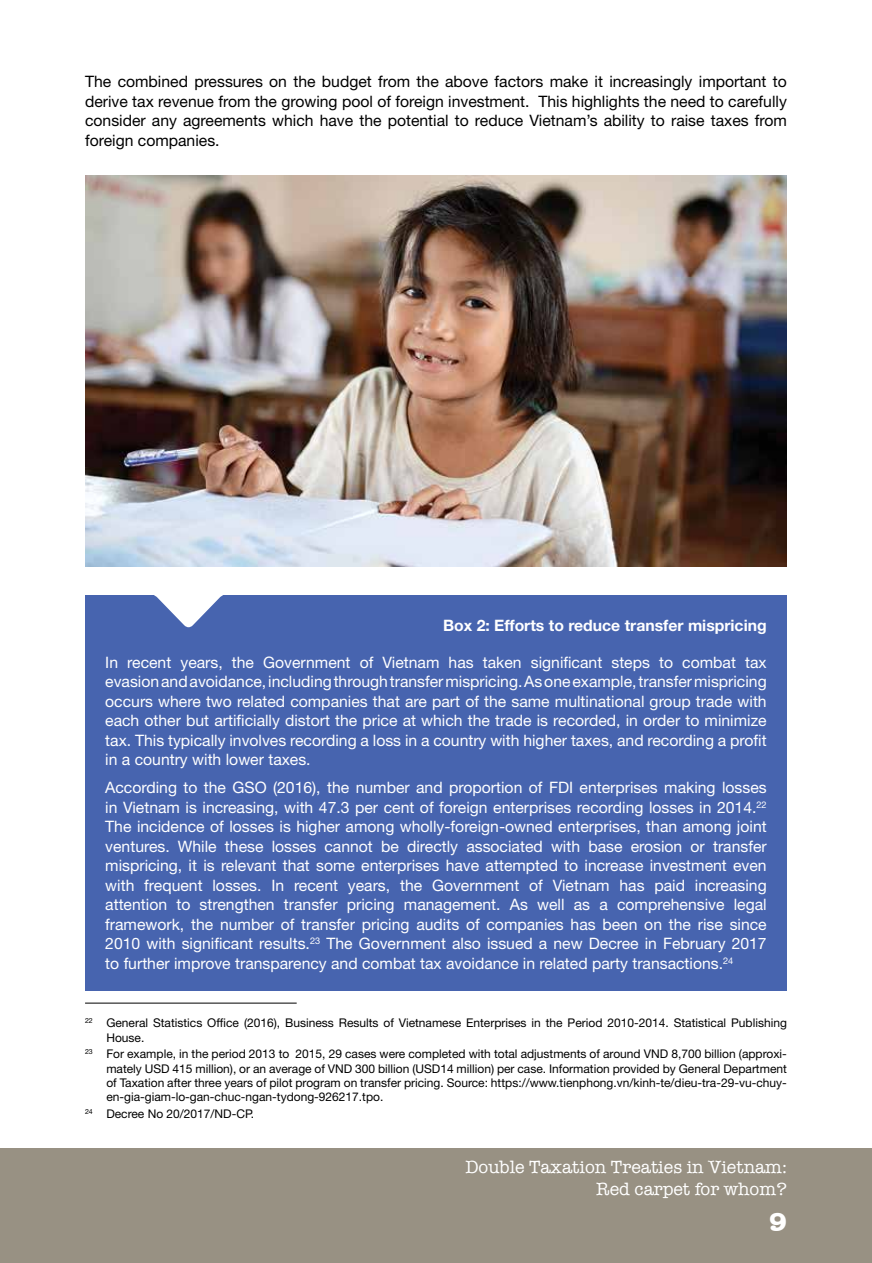
<style>
.page{position:relative;width:872px;height:1263px;background:#fff}
.page>*{position:absolute;margin:0;border:0;box-sizing:border-box;transform-origin:0 0}
.t1{font:700 27px "UVN Amer Type Md BT";color:#fff}
.t2{font:18px/21.6px "UVN American Typewriter";color:#fff;text-align:right}
.t3{font:15.75px/19.5px "Helvetica Neue";color:#fff;text-align:justify}
.t4{font:15.75px/19.5px "Helvetica Neue";color:#000;text-align:justify}
.t5{font:700 15.75px "Helvetica Neue";color:#fff}
.t6{font:12px/14.4px "Helvetica Neue";color:#000}
</style>
<div class="page">
<div style="left:0;top:1148px;width:872px;height:115px;background:#989183"></div>
<img style="left:85px;top:175px;width:702px;height:392px">
<div style="left:85px;top:595px;width:702px;height:396px;background:#4764af"></div>
<svg style="left:154px;top:595px;width:69px;height:32px"></svg>
<hr style="left:85px;top:1003px;width:212px;height:1px;background:#000">
<p class="t4" style="left:85px;top:73px;width:703px">The combined pressures on the budget from the above factors make it increasingly important to derive tax revenue from the growing pool of foreign investment. This highlights the need to carefully consider any agreements which have the potential to reduce Vietnam’s ability to raise taxes from foreign companies.</p>
<p class="t5" style="left:443px;top:613px;width:325px">Box 2: Efforts to reduce transfer mispricing</p>
<p class="t3" style="left:105px;top:653px;width:663px">In recent years, the Government of Vietnam has taken significant steps to combat tax evasion and avoidance, including through transfer mispricing. As one example, transfer mispricing occurs where two related companies that are part of the same multinational group trade with each other but artificially distort the price at which the trade is recorded, in order to minimize tax. This typically involves recording a loss in a country with higher taxes, and recording a profit in a country with lower taxes.</p>
<p class="t3" style="left:105px;top:779px;width:663px">According to the GSO (2016), the number and proportion of FDI enterprises making losses in Vietnam is increasing, with 47.3 per cent of foreign enterprises recording losses in 2014.<sup>22<br></sup>The incidence of losses is higher among wholly-foreign-owned enterprises, than among joint ventures. While these losses cannot be directly associated with base erosion or transfer mispricing, it is relevant that some enterprises have attempted to increase investment even with frequent losses. In recent years, the Government of Vietnam has paid increasing attention to strengthen transfer pricing management. As well as a comprehensive legal framework, the number of transfer pricing audits of companies has been on the rise since 2010 with significant results.<sup>23</sup> The Government also issued a new Decree in February 2017 to further improve transparency and combat tax avoidance in related party transactions.<sup>24</sup></p>
<p class="t6" style="left:106px;top:1016px;width:682px;text-indent:-21px"><sup>22</sup> General Statistics Office (2016), Business Results of Vietnamese Enterprises in the Period 2010-2014. Statistical Publishing<br>House.</p>
<p class="t6" style="left:106px;top:1047px;width:682px;text-align:justify;text-indent:-21px"><sup>23</sup> For example, in the period 2013 to 2015, 29 cases were completed with total adjustments of around VND 8,700 billion (approxi&shy;mately USD 415 million), or an average of VND 300 billion (USD14 million) per case. Information provided by General Department of Taxation after three years of pilot program on transfer pricing. Source: https://www.tienphong.vn/kinh-te/dieu-tra-29-vu-chuy&shy;en-gia-giam-lo-gan-chuc-ngan-tydong-926217.tpo.</p>
<p class="t6" style="left:85px;top:1107px;width:170px"><sup>24</sup> Decree No 20/2017/ND-CP.</p>
<p class="t2" style="left:465px;top:1155px;width:323px">Double Taxation Treaties in Vietnam:<br>Red carpet for whom?</p>
<h1 class="t1" style="left:769px;top:1200px;width:19px">9</h1>
</div>
